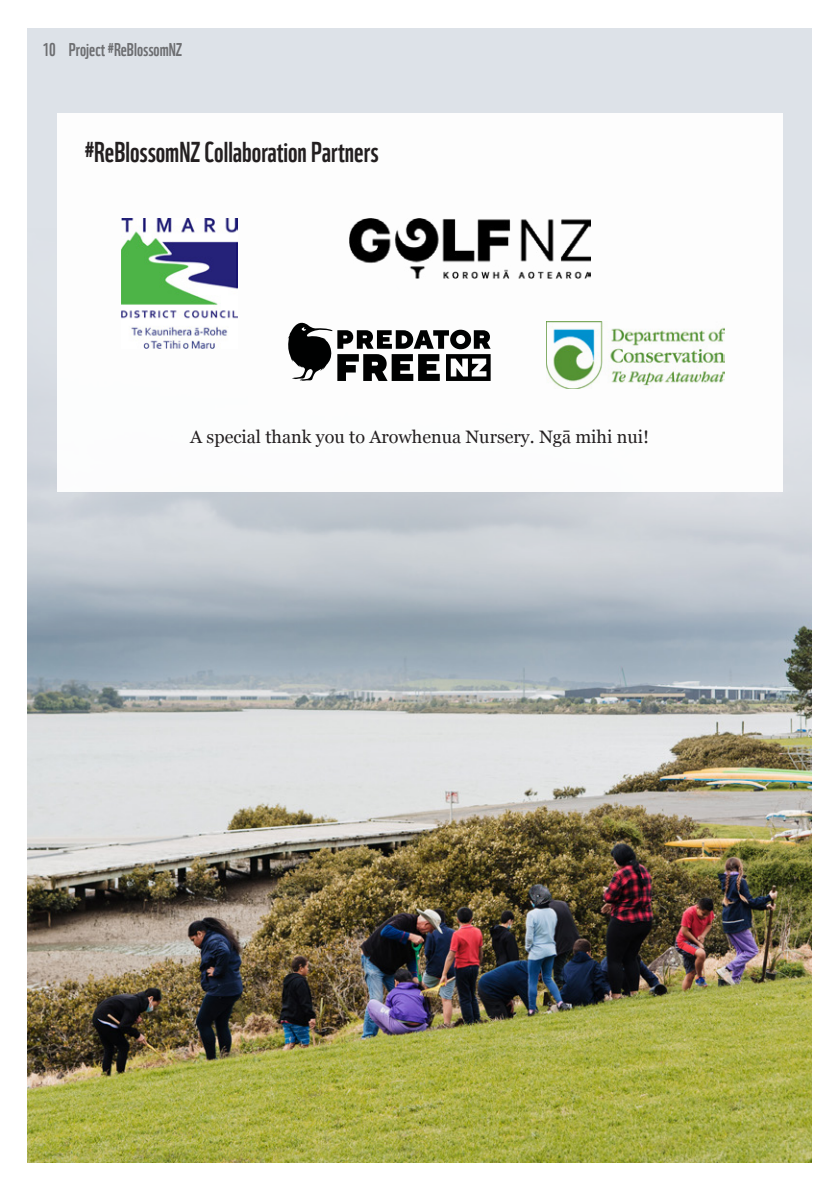
<style>
.page{position:relative;width:840px;height:1191px;background:#fff}
.page>*{position:absolute;margin:0;border:0;box-sizing:border-box;transform-origin:0 0}
.t1{font:28px "WWF";color:#231f20}
.t2{font:18px "Georgia";color:#231f20}
.t3{font:18px "WWF";color:#6d6e71}
</style>
<div class="page">
<div style="left:27px;top:28px;width:784px;height:1134px;background:#dde2e8"></div>
<img style="left:27px;top:228px;width:784px;height:934px">
<div style="left:57px;top:113px;width:725px;height:379px;background:#fff"></div>
<img style="left:546px;top:321px;width:178px;height:67px">
<img style="left:349px;top:218px;width:240px;height:60px">
<svg style="left:288px;top:323px;width:202px;height:58px"></svg>
<img style="left:121px;top:218px;width:117px;height:130px">
<p class="t3" style="left:42px;top:35px;width:141px">10 Project #ReBlossomNZ</p>
<h1 class="t1" style="left:85px;top:130px;width:295px">#ReBlossomNZ Collaboration Partners</h1>
<p class="t2" style="left:190px;top:423px;width:460px">A special thank you to Arowhenua Nursery. Ngā mihi nui!</p>
</div>
